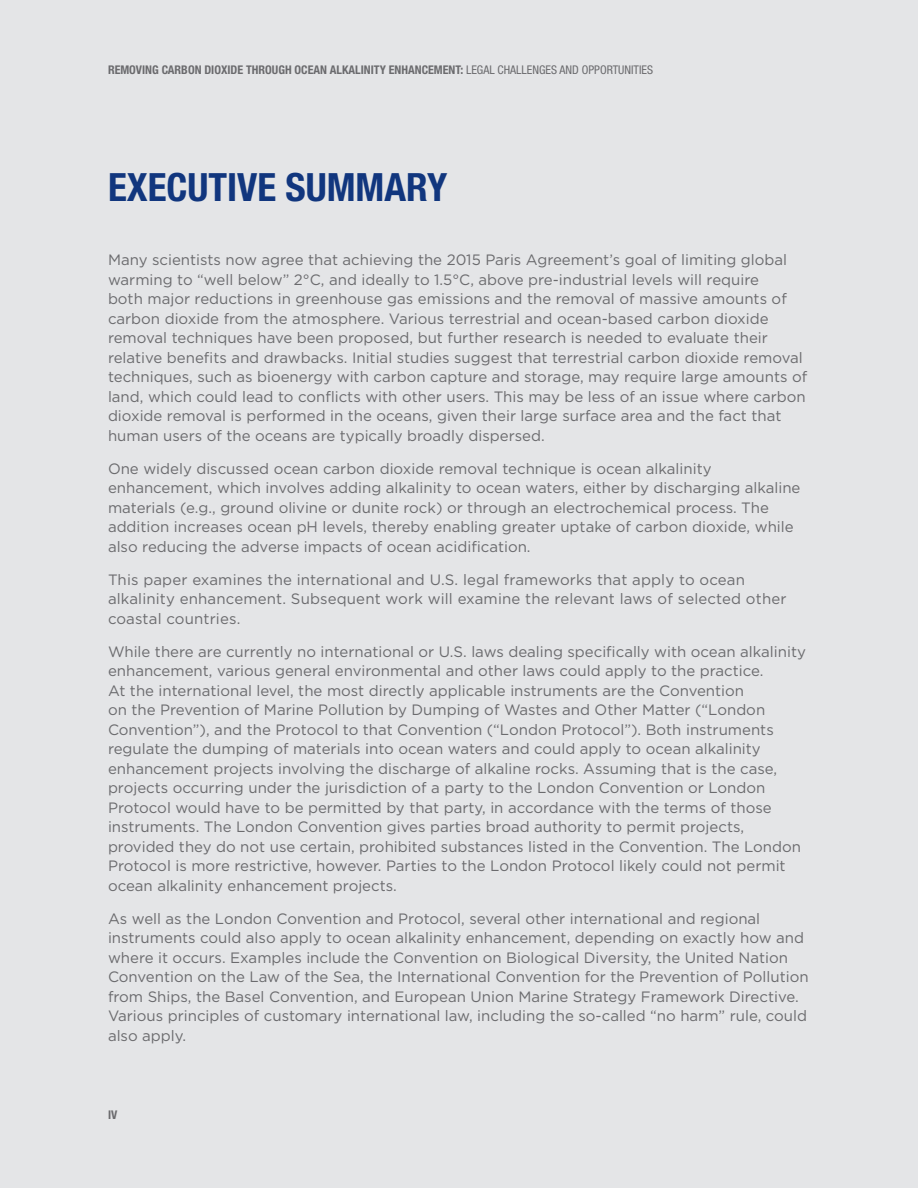
<style>
.page{position:relative;width:918px;height:1188px;background:#e4e5e7}
.page>*{position:absolute;margin:0;border:0;box-sizing:border-box;transform-origin:0 0}
.t1{font:700 condensed 39px "Helvetica Neue";color:#11367e}
.Body_Copy{font:15px/19.5px "Gotham";color:#6b6b6e}
.t2{font:700 condensed 12px "Helvetica Neue";color:#6b6b6e}
.s1{font-weight:400}
</style>
<div class="page">
<p class="t2" style="left:108px;top:62px;width:547px">REMOVING CARBON DIOXIDE THROUGH OCEAN ALKALINITY ENHANCEMENT: <span class="s1">LEGAL CHALLENGES AND OPPORTUNITIES</span></p>
<p class="t1" style="left:108px;top:164px;width:341px">EXECUTIVE SUMMARY</p>
<p class="Body_Copy" style="left:108px;top:250px;width:701px">Many scientists now agree that achieving the 2015 Paris Agreement’s goal of limiting global warming to “well below” 2°C, and ideally to 1.5°C, above pre-industrial levels will require<br>both major reductions in greenhouse gas emissions and the removal of massive amounts of carbon dioxide from the atmosphere. Various terrestrial and ocean-based carbon dioxide removal techniques have been proposed, but further research is needed to evaluate their relative benefits and drawbacks. Initial studies suggest that terrestrial carbon dioxide removal techniques, such as bioenergy with carbon capture and storage, may require large amounts of land, which could lead to conflicts with other users. This may be less of an issue where carbon dioxide removal is performed in the oceans, given their large surface area and the fact that human users of the oceans are typically broadly dispersed.</p>
<p class="Body_Copy" style="left:108px;top:459px;width:694px">One widely discussed ocean carbon dioxide removal technique is ocean alkalinity enhancement, which involves adding alkalinity to ocean waters, either by discharging alkaline materials (e.g., ground olivine or dunite rock) or through an electrochemical process. The addition increases ocean pH levels, thereby enabling greater uptake of carbon dioxide, while also reducing the adverse impacts of ocean acidification.</p>
<p class="Body_Copy" style="left:108px;top:570px;width:680px">This paper examines the international and U.S. legal frameworks that apply to ocean alkalinity enhancement. Subsequent work will examine the relevant laws of selected other coastal countries.</p>
<p class="Body_Copy" style="left:108px;top:642px;width:699px">While there are currently no international or U.S. laws dealing specifically with ocean alkalinity enhancement, various general environmental and other laws could apply to the practice.<br>At the international level, the most directly applicable instruments are the Convention<br>on the Prevention of Marine Pollution by Dumping of Wastes and Other Matter (“London Convention”), and the Protocol to that Convention (“London Protocol”). Both instruments regulate the dumping of materials into ocean waters and could apply to ocean alkalinity enhancement projects involving the discharge of alkaline rocks. Assuming that is the case, projects occurring under the jurisdiction of a party to the London Convention or London Protocol would have to be permitted by that party, in accordance with the terms of those instruments. The London Convention gives parties broad authority to permit projects, provided they do not use certain, prohibited substances listed in the Convention. The London Protocol is more restrictive, however. Parties to the London Protocol likely could not permit ocean alkalinity enhancement projects.</p>
<p class="Body_Copy" style="left:108px;top:909px;width:702px">As well as the London Convention and Protocol, several other international and regional instruments could also apply to ocean alkalinity enhancement, depending on exactly how and where it occurs. Examples include the Convention on Biological Diversity, the United Nation Convention on the Law of the Sea, the International Convention for the Prevention of Pollution from Ships, the Basel Convention, and European Union Marine Strategy Framework Directive.<br>Various principles of customary international law, including the so-called “no harm” rule, could also apply.</p>
<p class="t2" style="left:108px;top:1108px;width:6px">iv</p>
</div>
